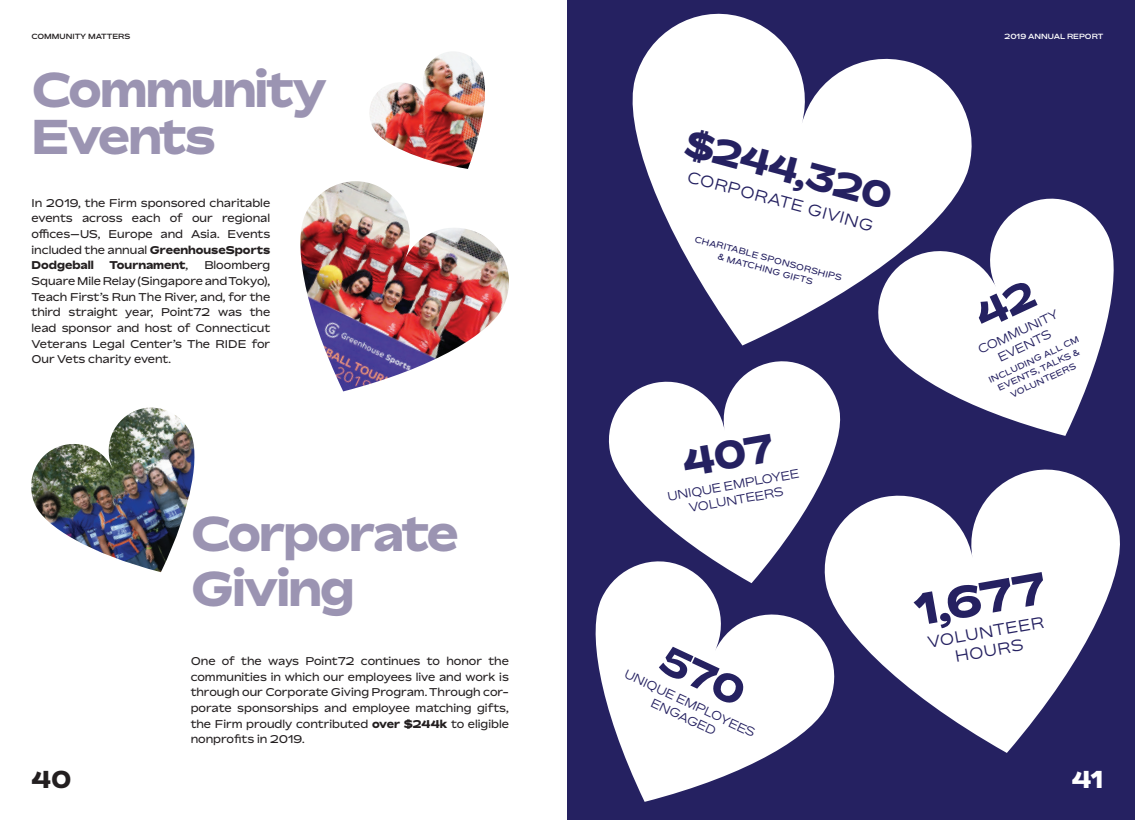
<style>
.page{position:relative;width:1135px;height:820px;background:#fff}
.page>*{position:absolute;margin:0;border:0;box-sizing:border-box;transform-origin:0 0}
.t1{font:900 48.75px/55px "Bossa";letter-spacing:-.035em;color:#9b94b2}
.t2{font:900 44.88px "Bossa";color:#252161}
.t3{font:900 37.12px "Bossa";color:#252161}
.t4{font:900 24.38px "Bossa";color:#231f20}
.t5{font:900 24.38px "Bossa";color:#fff}
.t6{font:300 16.25px/18.8px "Bossa";color:#252161;text-align:center}
.t7{font:300 12.5px/15px "Bossa";color:#252161;text-align:center}
.t8{font:11.25px/15.6px "Bossa";color:#231f20;text-align:justify}
.t9{font:900 11.25px "Bossa";color:#231f20}
.t10{font:8.75px/11.2px "Bossa";color:#252161;text-align:center}
.t11{font:500 7.5px "Bossa";color:#fff}
.t12{font:500 7.5px "Bossa";color:#231f20}
.s1{font-weight:900}
.s2{font-weight:400}
</style>
<div class="page">
<div style="left:567px;top:0;width:567px;height:819px;background:#252161"></div>
<svg style="left:632px;top:13px;width:340px;height:332px;fill:#fff"></svg>
<svg style="left:869px;top:190px;width:245px;height:245px;fill:#fff"></svg>
<svg style="left:595px;top:582px;width:223px;height:219px;fill:#fff"></svg>
<svg style="left:608px;top:361px;width:233px;height:221px;fill:#fff"></svg>
<svg style="left:818px;top:463px;width:302px;height:289px;fill:#fff"></svg>
<img style="left:31px;top:407px;width:164px;height:165px">
<img style="left:369px;top:52px;width:116px;height:117px">
<img style="left:300px;top:181px;width:209px;height:210px">
<div style="left:972px;top:279px;width:65px;height:50px;background:#fff"></div>
<div style="left:657px;top:644px;width:90px;height:62px;background:#fff"></div>
<div style="left:681px;top:433px;width:93px;height:43px;background:#fff"></div>
<p class="t12" style="left:32px;top:31px;width:100px">COMMUNITY MATTERS</p>
<h1 class="t1" style="left:32px;top:65px;width:297px;line-height:47.5px">Community<br>Events</h1>
<p class="t8" style="left:32px;top:195px;width:240px">In 2019, the Firm sponsored charitable events across each of our regional offices—US, Europe and Asia. Events included the annual <span class="s1">GreenhouseSports Dodgeball</span></p>
<p class="t8" style="left:32px;top:257px;width:240px;text-indent:173px">Bloomberg Square Mile Relay (Singapore and Tokyo), Teach First’s Run The River, and, for the third straight year, Point72 was the lead sponsor and host of Connecticut Veterans Legal Center’s The RIDE for Our Vets charity event.</p>
<p class="t9" style="left:109px;top:258px;width:80px">Tournament<span class="s2">,</span></p>
<h1 class="t1" style="left:190px;top:505px;width:269px">Corporate<br>Giving</h1>
<p class="t8" style="left:190px;top:652px;width:320px">One of the ways Point72 continues to honor the communities in which our employees live and work is through our Corporate Giving Program. Through cor&shy;porate sponsorships and employee matching gifts, the Firm proudly contributed <span class="s1">over $244k</span> to eligible nonprofits in 2019.</p>
<p class="t11" style="left:1004px;top:31px;width:100px">2019 ANNUAL REPORT</p>
<h3 class="t3" style="left:692px;top:118px;width:214px;rotate:15deg">$244,320</h3>
<h3 class="t6" style="left:690px;top:167px;width:193px;rotate:15deg">CORPORATE GIVING</h3>
<p class="t10" style="left:696px;top:233px;width:153px;rotate:15deg">CHARITABLE SPONSORSHIPS &amp; MATCHING GIFTS</p>
<p class="t7" style="left:975px;top:343px;width:89px;rotate:-25deg">COMMUNITY<br>EVENTS</p>
<p class="t10" style="left:986px;top:375px;width:100px;rotate:-25deg">INCLUDING ALL CM<br>EVENTS, TALKS &amp;<br>VOLUNTEERS</p>
<p class="t7" style="left:666px;top:488px;width:135px;rotate:-10deg">UNIQUE EMPLOYEE<br>VOLUNTEERS</p>
<p class="t7" style="left:628px;top:665px;width:144px;rotate:25deg">UNIQUE EMPLOYEES</p>
<p class="t7" style="left:654px;top:694px;width:72px;rotate:25deg">ENGAGED</p>
<h2 class="t2" style="left:909px;top:580px;width:134px;rotate:-10deg">1,677</h2>
<h3 class="t6" style="left:925px;top:632px;width:119px;rotate:-10deg">VOLUNTEER<br>HOURS</h3>
<h3 class="t4" style="left:32px;top:763px;width:42px">40</h3>
<h3 class="t5" style="left:1071px;top:763px;width:33px">41</h3>
</div>
